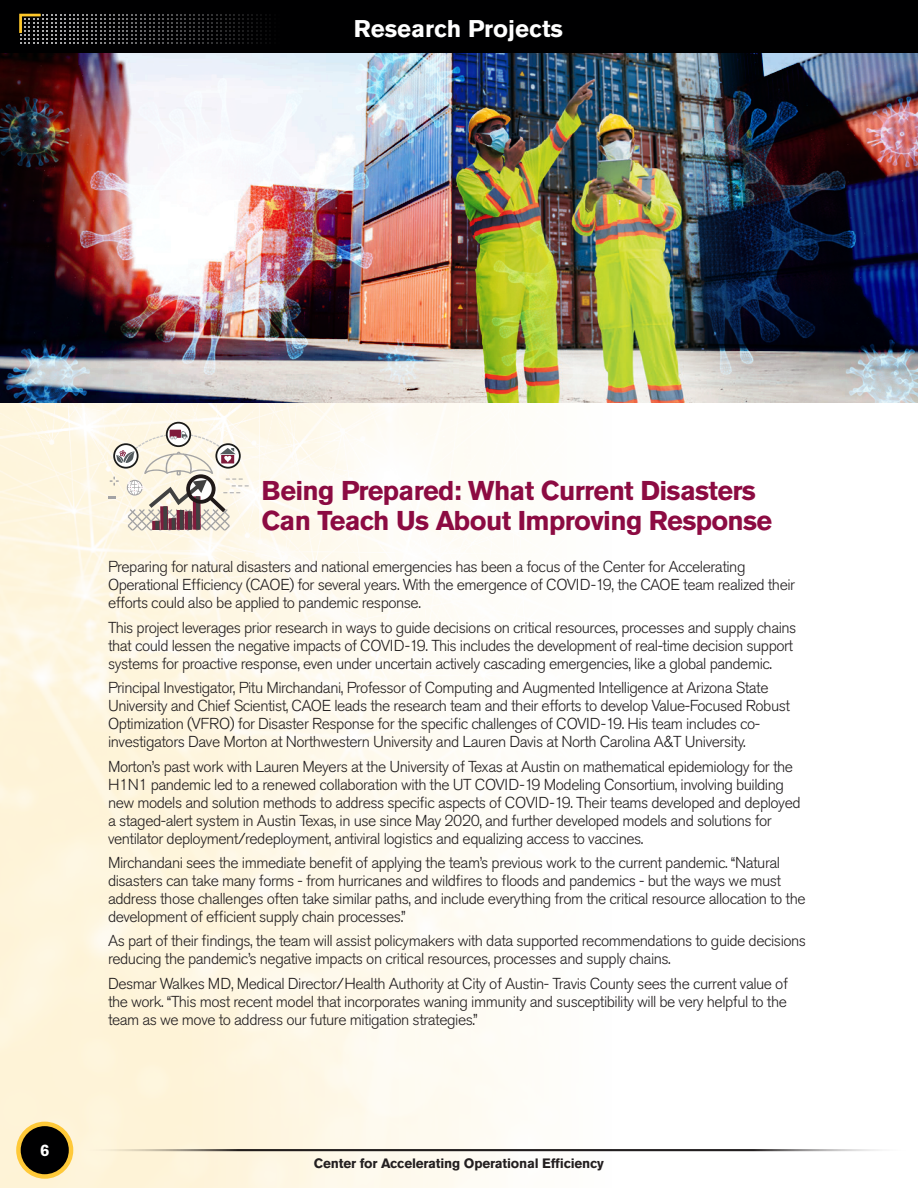
<style>
.page{position:relative;width:918px;height:1188px;background:#fff}
.page>*{position:absolute;margin:0;border:0;box-sizing:border-box;transform-origin:0 0}
.t1{font:700 27px/30px "Akzidenz Grotesk Pro";letter-spacing:-.025em;color:#8c0b42}
.t2{font:700 24px "Akzidenz Grotesk Pro";color:#fff}
.t3{font:700 16.5px "Akzidenz Grotesk Pro";color:#fff}
.Body{font:300 15.75px/18px "Akzidenz Grotesk Pro";letter-spacing:-.03em;color:#231f20}
.t4{font:700 13.5px "Akzidenz Grotesk Pro";letter-spacing:-.015em;color:#231f20}
</style>
<div class="page">
<img style="left:0;top:403px;width:611px;height:785px">
<svg style="left:167px;top:423px;width:23px;height:23px"></svg>
<div style="left:166px;top:422px;width:25px;height:25px;border:2px solid #1c1c1a;border-radius:50%"></div>
<svg style="left:108px;top:430px;width:141px;height:100px"></svg>
<img style="left:622px;top:53px;width:35px;height:350px">
<img style="left:0;top:53px;width:622px;height:350px">
<img style="left:657px;top:53px;width:261px;height:350px">
<div style="left:18px;top:1124px;width:53px;height:52px;background:#000001;border-radius:50%"></div>
<div style="left:16px;top:1122px;width:57px;height:57px;border:4px solid #ffc938;border-radius:50%"></div>
<hr style="left:76px;top:1149px;width:840px;height:2px;background:#231f20">
<div style="left:0;top:0;width:918px;height:53px;background:#000001"></div>
<svg style="left:19px;top:14px;width:248px;height:30px"></svg>
<p class="t2" style="left:354px;top:13px;width:211px">Research Projects</p>
<p class="t3" style="left:40px;top:1140px;width:11px">6</p>
<h2 class="t1" style="left:261px;top:476px;width:512px">Being Prepared: What Current Disasters<br>Can Teach Us About Improving Response</h2>
<p class="Body" style="left:108px;top:558px;width:689px">Preparing for natural disasters and national emergencies has been a focus of the Center for Accelerating<br>Operational Efficiency (CAOE) for several years. With the emergence of COVID-19, the CAOE team realized their efforts could also be applied to pandemic response.</p>
<p class="Body" style="left:108px;top:618px;width:690px">This project leverages prior research in ways to guide decisions on critical resources, processes and supply chains that could lessen the negative impacts of COVID-19. This includes the development of real-time decision support systems for proactive response, even under uncertain actively cascading emergencies, like a global pandemic.</p>
<p class="Body" style="left:108px;top:679px;width:684px">Principal Investigator, Pitu Mirchandani, Professor of Computing and Augmented Intelligence at Arizona State University and Chief Scientist, CAOE leads the research team and their efforts to develop Value-Focused Robust Optimization (VFRO) for Disaster Response for the specific challenges of COVID-19. His team includes co&shy;investigators Dave Morton at Northwestern University and Lauren Davis at North Carolina A&amp;T University.</p>
<p class="Body" style="left:108px;top:757px;width:694px">Morton’s past work with Lauren Meyers at the University of Texas at Austin on mathematical epidemiology for the H1N1 pandemic led to a renewed collaboration with the UT COVID-19 Modeling Consortium, involving building new models and solution methods to address specific aspects of COVID-19. Their teams developed and deployed a staged-alert system in Austin Texas, in use since May 2020, and further developed models and solutions for ventilator deployment/redeployment, antiviral logistics and equalizing access to vaccines.</p>
<p class="Body" style="left:108px;top:853px;width:699px">Mirchandani sees the immediate benefit of applying the team’s previous work to the current pandemic. “Natural disasters can take many forms - from hurricanes and wildfires to floods and pandemics - but the ways we must address those challenges often take similar paths, and include everything from the critical resource allocation to the development of efficient supply chain processes.”</p>
<p class="Body" style="left:108px;top:932px;width:700px">As part of their findings, the team will assist policymakers with data supported recommendations to guide decisions reducing the pandemic’s negative impacts on critical resources, processes and supply chains.</p>
<p class="Body" style="left:108px;top:974px;width:681px;text-align:justify">Desmar Walkes MD, Medical Director/Health Authority at City of Austin- Travis County sees the current value of the work. “This most recent model that incorporates waning immunity and susceptibility will be very helpful to the team as we move to address our future mitigation strategies.”</p>
<p class="t4" style="left:314px;top:1155px;width:292px">Center for Accelerating Operational Efficiency</p>
</div>
